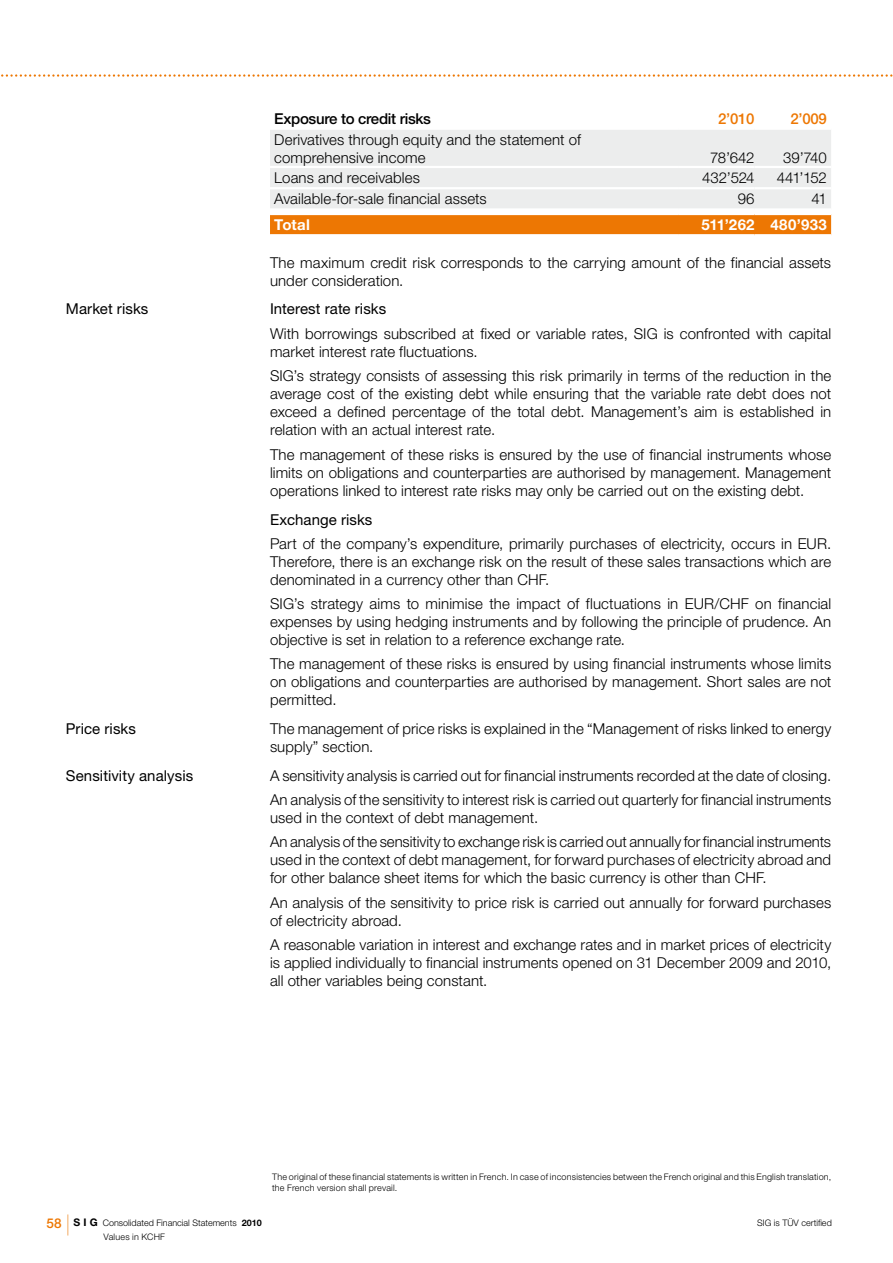
<style>
.page{position:relative;width:893px;height:1263px;background:#fff}
.page>*{position:absolute;margin:0;border:0;box-sizing:border-box;transform-origin:0 0}
.t1{font:300 15px/18px "Helvetica Neue LT Std";letter-spacing:.005em;color:#000}
.t2{font:15px "Helvetica Neue LT Std";letter-spacing:.005em;color:#000}
.t3{font:500 15px "Helvetica Neue LT Std";letter-spacing:-.02em;color:#000}
.t4{font:700 15px "Helvetica Neue LT Std";letter-spacing:.02em;color:#fff}
.t5{font:500 15px "Helvetica Neue LT Std";letter-spacing:-.02em;color:#ed7703}
.t6{font:300 9px/10.8px "Helvetica Neue LT Std";letter-spacing:.02em;color:#000}
.t7{font:300 9px "Helvetica Neue LT Std";color:#000}
.s1{font-weight:500;font-size:13.5px;color:#ed7703}
.s2{font-size:21px;color:#ed7703}
.s3{font-weight:700;font-size:10.5px}
.s4{font-weight:700}
</style>
<div class="page">
<svg style="left:1px;top:74px;width:892px;height:3px"></svg>
<svg style="left:270px;top:130px;width:561px;height:104px;background:#ecd6be"></svg>
<hr style="left:270px;top:166px;width:408px;height:2px;background:#fff">
<hr style="left:678px;top:166px;width:77px;height:2px;background:#fff">
<hr style="left:755px;top:166px;width:76px;height:2px;background:#fff">
<hr style="left:270px;top:187px;width:408px;height:2px;background:#fff">
<hr style="left:678px;top:187px;width:77px;height:2px;background:#fff">
<hr style="left:755px;top:187px;width:76px;height:2px;background:#fff">
<hr style="left:270px;top:208px;width:408px;height:3px;background:#fff">
<hr style="left:678px;top:208px;width:77px;height:3px;background:#fff">
<hr style="left:755px;top:208px;width:76px;height:3px;background:#fff">
<hr style="left:270px;top:213px;width:408px;height:2px;background:#fff">
<hr style="left:678px;top:213px;width:77px;height:2px;background:#fff">
<hr style="left:755px;top:213px;width:76px;height:2px;background:#fff">
<p class="t3" style="left:274px;top:110px;width:158px">Exposure to credit risks</p>
<p class="t5" style="left:718px;top:110px;width:38px">2’010</p>
<p class="t5" style="left:790px;top:110px;width:38px">2’009</p>
<p class="t1" style="left:274px;top:130px;width:308px">Derivatives through equity and the statement of comprehensive income</p>
<p class="t1" style="left:710px;top:148px;width:46px">78’642</p>
<p class="t1" style="left:783px;top:148px;width:45px">39’740</p>
<p class="t1" style="left:274px;top:168px;width:147px">Loans and receivables</p>
<p class="t1" style="left:702px;top:168px;width:54px">432’524</p>
<p class="t1" style="left:777px;top:168px;width:52px">441’152</p>
<p class="t1" style="left:274px;top:190px;width:214px">Available-for-sale financial assets</p>
<p class="t1" style="left:738px;top:190px;width:18px">96</p>
<p class="t1" style="left:811px;top:190px;width:17px">41</p>
<p class="t4" style="left:274px;top:215px;width:37px">Total</p>
<p class="t4" style="left:702px;top:215px;width:127px">511’262 480’933</p>
<p class="t1" style="left:270px;top:253px;width:563px">The maximum credit risk corresponds to the carrying amount of the financial assets under consideration.</p>
<p class="t2" style="left:66px;top:300px;width:84px">Market risks</p>
<p class="t2" style="left:270px;top:300px;width:118px">Interest rate risks</p>
<p class="t1" style="left:270px;top:324px;width:563px">With borrowings subscribed at fixed or variable rates, SIG is confronted with capital market interest rate fluctuations.</p>
<p class="t1" style="left:270px;top:367px;width:563px;text-align:justify">SIG’s strategy consists of assessing this risk primarily in terms of the reduction in the average cost of the existing debt while ensuring that the variable rate debt does not exceed a defined percentage of the total debt. Management’s aim is established in relation with an actual interest rate.</p>
<p class="t1" style="left:270px;top:445px;width:563px;text-align:justify">The management of these risks is ensured by the use of financial instruments whose limits on obligations and counterparties are authorised by management. Management operations linked to interest rate risks may only be carried out on the existing debt.</p>
<p class="t2" style="left:270px;top:511px;width:104px">Exchange risks</p>
<p class="t1" style="left:270px;top:534px;width:563px;text-align:justify">Part of the company’s expenditure, primarily purchases of electricity, occurs in EUR.<br>Therefore, there is an exchange risk on the result of these sales transactions which are denominated in a currency other than CHF.</p>
<p class="t1" style="left:270px;top:594px;width:563px;text-align:justify">SIG’s strategy aims to minimise the impact of fluctuations in EUR/CHF on financial expenses by using hedging instruments and by following the principle of prudence. An objective is set in relation to a reference exchange rate.</p>
<p class="t1" style="left:270px;top:655px;width:563px;text-align:justify">The management of these risks is ensured by using financial instruments whose limits on obligations and counterparties are authorised by management. Short sales are not permitted.</p>
<p class="t2" style="left:66px;top:720px;width:71px">Price risks</p>
<p class="t1" style="left:270px;top:719px;width:563px">The management of price risks is explained in the “Management of risks linked to energy supply” section.</p>
<p class="t2" style="left:66px;top:766px;width:129px">Sensitivity analysis</p>
<p class="t1" style="left:270px;top:763px;width:563px;line-height:24.3px">A sensitivity analysis is carried out for financial instruments recorded at the date of closing.<br>An analysis of the sensitivity to interest risk is carried out quarterly for financial instruments</p>
<p class="t1" style="left:270px;top:805px;width:563px;line-height:24.3px">used in the context of debt management.<br>An analysis of the sensitivity to exchange risk is carried out annually for financial instruments</p>
<p class="t1" style="left:270px;top:851px;width:563px">used in the context of debt management, for forward purchases of electricity abroad and for other balance sheet items for which the basic currency is other than CHF.</p>
<p class="t1" style="left:270px;top:893px;width:563px">An analysis of the sensitivity to price risk is carried out annually for forward purchases of electricity abroad.</p>
<p class="t1" style="left:270px;top:935px;width:563px;text-align:justify">A reasonable variation in interest and exchange rates and in market prices of electricity is applied individually to financial instruments opened on 31 December 2009 and 2010, all other variables being constant.</p>
<p class="t6" style="left:272px;top:1171px;width:561px">The original of these financial statements is written in French. In case of inconsistencies between the French original and this English translation, the French version shall prevail.</p>
<p class="t7" style="left:47px;top:1217px;width:217px"><span class="s1">58</span> <span class="s2">|</span> <span class="s3">S I G</span> Consolidated Financial Statements <span class="s4">2010</span></p>
<p class="t7" style="left:757px;top:1217px;width:76px">SIG is TÜV certified</p>
<p class="t6" style="left:104px;top:1231px;width:63px">Values in KCHF</p>
</div>
